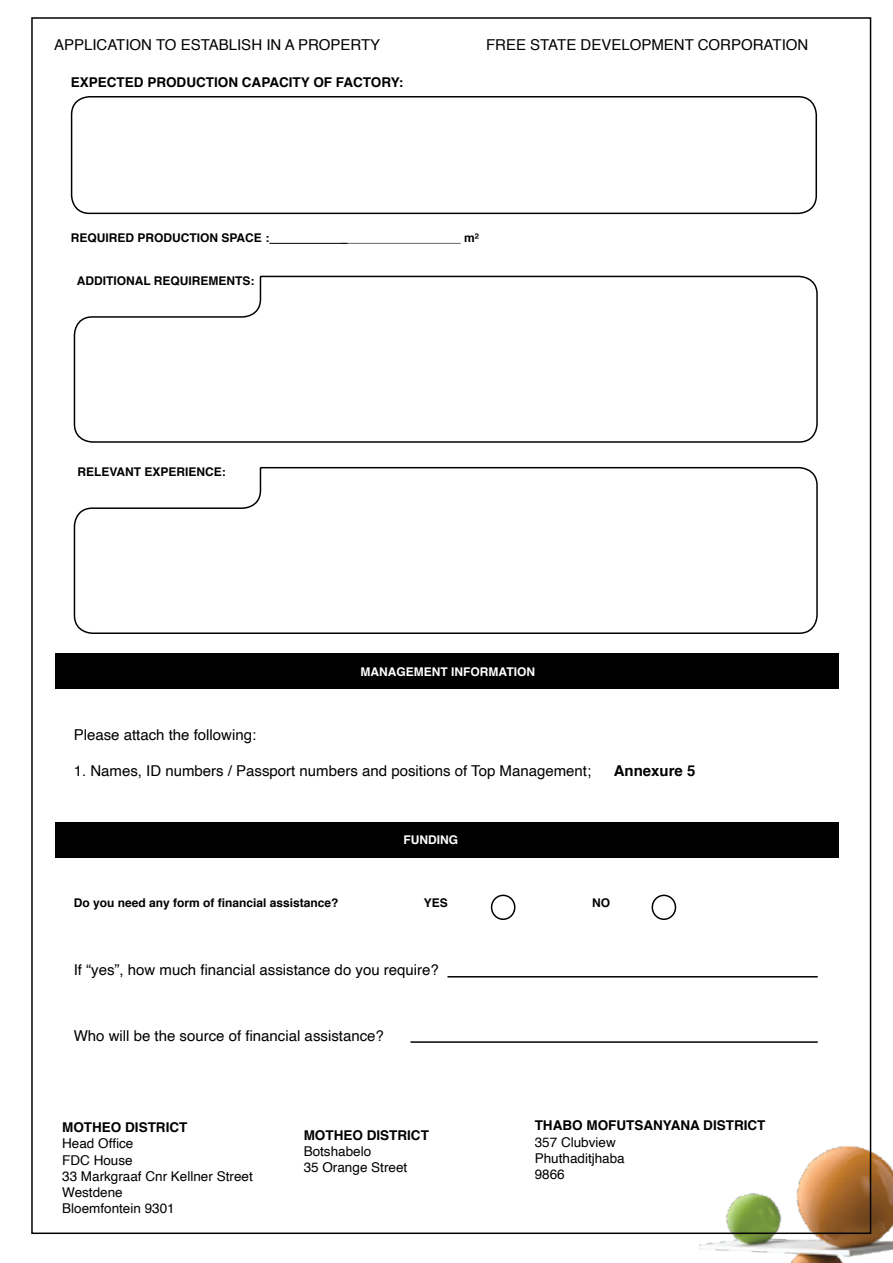
<style>
.page{position:relative;width:893px;height:1263px;background:#fff}
.page>*{position:absolute;margin:0;border:0;box-sizing:border-box;transform-origin:0 0}
.t1{font:15px "Helvetica";color:#000}
.t2{font:700 15px "Helvetica";color:#000}
.t3{font:13.5px "Helvetica";color:#000}
.t4{font:700 13.5px "Helvetica";color:#000}
.t5{font:700 12px "Helvetica";color:#000}
.t6{font:700 12px "Helvetica";color:#fff}
</style>
<div class="page">
<div style="left:55px;top:822px;width:783px;height:35px;background:#000"></div>
<div style="left:55px;top:653px;width:783px;height:36px;background:#000"></div>
<hr style="left:269px;top:243px;width:79px;height:1px;background:#000">
<img style="left:659px;top:1104px;width:234px;height:159px">
<div style="left:71px;top:96px;width:746px;height:118px;border:2px solid #000;border-radius:18px"></div>
<svg style="left:73px;top:275px;width:745px;height:168px"></svg>
<svg style="left:73px;top:466px;width:745px;height:168px"></svg>
<div style="left:491px;top:895px;width:24px;height:25px;border:2px solid #000;border-radius:50%"></div>
<div style="left:652px;top:895px;width:24px;height:25px;border:2px solid #000;border-radius:50%"></div>
<hr style="left:410px;top:1041px;width:408px;height:2px;background:#000">
<hr style="left:447px;top:976px;width:371px;height:1px;background:#000">
<p class="t1" style="left:54px;top:34px;width:328px">APPLICATION TO ESTABLISH IN A PROPERTY</p>
<p class="t1" style="left:486px;top:34px;width:324px">FREE STATE DEVELOPMENT CORPORATION</p>
<p class="t4" style="left:71px;top:71px;width:334px">EXPECTED PRODUCTION CAPACITY OF FACTORY:</p>
<p class="t5" style="left:71px;top:229px;width:200px">REQUIRED PRODUCTION SPACE :</p>
<p class="t5" style="left:341px;top:229px;width:140px">__________________ m²</p>
<p class="t5" style="left:77px;top:272px;width:179px">ADDITIONAL REQUIREMENTS:</p>
<p class="t5" style="left:77px;top:462px;width:150px">RELEVANT EXPERIENCE:</p>
<p class="t6" style="left:361px;top:662px;width:176px">MANAGEMENT INFORMATION</p>
<p class="t1" style="left:74px;top:723px;width:184px">Please attach the following:</p>
<p class="t1" style="left:74px;top:759px;width:519px">1. Names, ID numbers / Passport numbers and positions of Top Management;</p>
<p class="t2" style="left:614px;top:758px;width:83px">Annexure 5</p>
<p class="t5" style="left:74px;top:893px;width:266px">Do you need any form of financial assistance?</p>
<p class="t6" style="left:404px;top:830px;width:56px">FUNDING</p>
<p class="t5" style="left:424px;top:893px;width:26px">YES</p>
<p class="t5" style="left:592px;top:893px;width:19px">NO</p>
<p class="t1" style="left:74px;top:958px;width:367px">If “yes”, how much financial assistance do you require?</p>
<p class="t1" style="left:74px;top:1024px;width:312px">Who will be the source of financial assistance?</p>
<p class="t4" style="left:62px;top:1116px;width:127px">MOTHEO DISTRICT</p>
<p class="t3" style="left:62px;top:1133px;width:73px">Head Office</p>
<p class="t3" style="left:62px;top:1149px;width:72px">FDC House</p>
<p class="t3" style="left:62px;top:1166px;width:192px">33 Markgraaf Cnr Kellner Street</p>
<p class="t3" style="left:62px;top:1182px;width:62px">Westdene</p>
<p class="t3" style="left:62px;top:1198px;width:114px">Bloemfontein 9301</p>
<p class="t4" style="left:304px;top:1124px;width:127px">MOTHEO DISTRICT</p>
<p class="t3" style="left:304px;top:1141px;width:69px">Botshabelo</p>
<p class="t3" style="left:304px;top:1157px;width:105px">35 Orange Street</p>
<p class="t4" style="left:535px;top:1115px;width:232px">THABO MOFUTSANYANA DISTRICT</p>
<p class="t3" style="left:535px;top:1131px;width:83px">357 Clubview</p>
<p class="t3" style="left:535px;top:1147px;width:92px">Phuthaditjhaba</p>
<p class="t3" style="left:535px;top:1164px;width:32px">9866</p>
</div>
